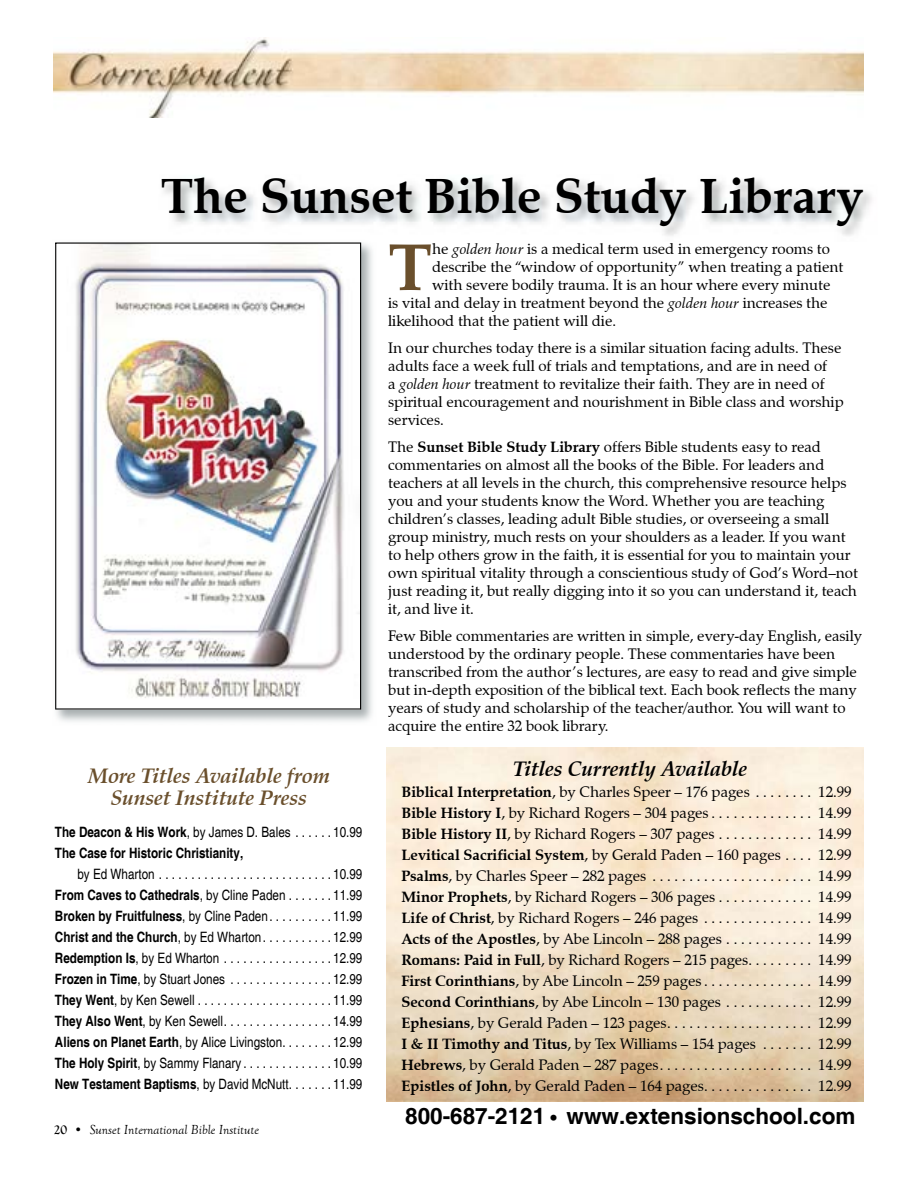
<style>
.page{position:relative;width:918px;height:1188px;background:#fff}
.page>*{position:absolute;margin:0;border:0;box-sizing:border-box;transform-origin:0 0}
.t1{font:700 66.75px "Zapf Calligraphic 801 BT";color:#6a4f2c}
.t2{font:700 49.5px "Zapf Calligraphic 801 BT";color:#000}
.t3{font:700 22.5px "Helvetica";color:#000}
.t4{font:italic 700 21px/22.5px "Zapf Calligraphic 801 BT";color:#6a4f2c;text-align:center}
.t5{font:italic 700 21px "Zapf Calligraphic 801 BT";color:#000}
.t6{font:15px/18px "Zapf Calligraphic 801 BT";color:#000}
.t7{font:condensed 14.25px/21px "Helvetica";color:#000;text-align:justify}
.t8{font:700 condensed 14.25px/21px "Helvetica";color:#000}
.t9{font:italic 13.5px "Goudy Old Style T";color:#000}
.s1{font-weight:400}
.s2{font-weight:700}
.s3{font-weight:700;font-style:normal}
.s4{font-style:italic}
.s5{font-size:18px}
</style>
<div class="page">
<img style="left:53px;top:37px;width:810px;height:81px">
<img style="left:387px;top:748px;width:477px;height:354px">
<img style="left:55px;top:242px;width:317px;height:480px">
<img style="left:55px;top:243px;width:306px;height:467px">
<h2 class="t2" style="left:161px;top:165px;width:704px">The Sunset Bible Study Library</h2>
<h3 class="t4" style="left:88px;top:764px;width:244px">More Titles Available from<br>Sunset Institute Press</h3>
<p class="t8" style="left:55px;top:821px;width:309px">The Deacon &amp; His Work<span class="s1">, by James D. Bales . . . . . . 10.99<br></span>The Case for Historic Christianity,</p>
<p class="t7" style="left:55px;top:863px;width:309px;text-indent:23px">by Ed Wharton . . . . . . . . . . . . . . . . . . . . . . . . . . . 10.99<br><span class="s2">From Caves to Cathedrals</span>, by Cline Paden . . . . . . . 11.99<br><span class="s2">Broken by Fruitfulness</span>, by Cline Paden . . . . . . . . . . 11.99<br><span class="s2">Christ and the Church</span>, by Ed Wharton . . . . . . . . . . . 12.99<br><span class="s2">Redemption Is</span>, by Ed Wharton . . . . . . . . . . . . . . . . . 12.99<br><span class="s2">Frozen in Time</span>, by Stuart Jones . . . . . . . . . . . . . . . . 12.99<br><span class="s2">They Went</span>, by Ken Sewell . . . . . . . . . . . . . . . . . . . . . 11.99<br><span class="s2">They Also Went</span>, by Ken Sewell . . . . . . . . . . . . . . . . . 14.99<br><span class="s2">Aliens on Planet Earth</span>, by Alice Livingston . . . . . . . . 12.99<br><span class="s2">The Holy Spirit</span>, by Sammy Flanary . . . . . . . . . . . . . . 10.99<br><span class="s2">New Testament Baptisms</span>, by David McNutt . . . . . . . 11.99</p>
<p class="t9" style="left:54px;top:1122px;width:207px"><span class="s3">20</span> • Sunset International Bible Institute</p>
<h1 class="t1" style="left:388px;top:226px;width:45px">T</h1>
<p class="t6" style="left:432px;top:240px;width:399px">he <span class="s4">golden hour</span> is a medical term used in emergency rooms to</p>
<p class="t6" style="left:432px;top:258px;width:413px">describe the “window of opportunity” when treating a patient</p>
<p class="t6" style="left:432px;top:276px;width:400px">with severe bodily trauma. It is an hour where every minute</p>
<p class="t6" style="left:388px;top:294px;width:441px">is vital and delay in treatment beyond the <span class="s4">golden hour</span> increases the</p>
<p class="t6" style="left:388px;top:312px;width:229px">likelihood that the patient will die.</p>
<p class="t6" style="left:388px;top:339px;width:457px">In our churches today there is a similar situation facing adults. These adults face a week full of trials and temptations, and are in need of<br>a <span class="s4">golden hour</span> treatment to revitalize their faith. They are in need of spiritual encouragement and nourishment in Bible class and worship services.</p>
<p class="t6" style="left:388px;top:438px;width:471px">The <span class="s2">Sunset Bible Study Library</span> offers Bible students easy to read commentaries on almost all the books of the Bible. For leaders and teachers at all levels in the church, this comprehensive resource helps you and your students know the Word. Whether you are teaching children’s classes, leading adult Bible studies, or overseeing a small group ministry, much rests on your shoulders as a leader. If you want to help others grow in the faith, it is essential for you to maintain your own spiritual vitality through a conscientious study of God’s Word–not just reading it, but really digging into it so you can understand it, teach it, and live it.</p>
<p class="t6" style="left:388px;top:627px;width:475px">Few Bible commentaries are written in simple, every-day English, easily understood by the ordinary people. These commentaries have been transcribed from the author’s lectures, are easy to read and give simple but in-depth exposition of the biblical text. Each book reflects the many years of study and scholarship of the teacher/author. You will want to acquire the entire 32 book library.</p>
<h3 class="t5" style="left:513px;top:756px;width:236px">Titles Currently Available</h3>
<p class="t6" style="left:401px;top:781px;width:451px;line-height:21px;text-align:justify"><span class="s2">Biblical Interpretation</span>, by Charles Speer – 176 pages . . . . . . . . 12.99<br><span class="s2">Bible History I</span>, by Richard Rogers – 304 pages . . . . . . . . . . . . . . 14.99<br><span class="s2">Bible History II</span>, by Richard Rogers – 307 pages . . . . . . . . . . . . . 14.99<br><span class="s2">Levitical Sacrificial System</span>, by Gerald Paden – 160 pages . . . . 12.99<br><span class="s2">Psalms</span>, by Charles Speer – 282 pages . . . . . . . . . . . . . . . . . . . . . . 14.99<br><span class="s2">Minor Prophets</span>, by Richard Rogers – 306 pages . . . . . . . . . . . . . 14.99<br><span class="s2">Life of Christ</span>, by Richard Rogers – 246 pages . . . . . . . . . . . . . . . 14.99<br><span class="s2">Acts of the Apostles</span>, by Abe Lincoln – 288 pages . . . . . . . . . . . . 14.99<br><span class="s2">Romans: Paid in Full</span>, by Richard Rogers – 215 pages . . . . . . . . . 14.99<br><span class="s2">First Corinthians</span>, by Abe Lincoln – 259 pages . . . . . . . . . . . . . . . 14.99<br><span class="s2">Second Corinthians</span>, by Abe Lincoln – 130 pages . . . . . . . . . . . . 12.99<br><span class="s2">Ephesians</span>, by Gerald Paden – 123 pages . . . . . . . . . . . . . . . . . . . . 12.99<br><span class="s2">I &amp; II Timothy and Titus</span>, by Tex Williams – 154 pages . . . . . . . 12.99<br><span class="s2">Hebrews</span>, by Gerald Paden – 287 pages . . . . . . . . . . . . . . . . . . . . . 14.99<br><span class="s2">Epistles of John</span>, by Gerald Paden – 164 pages . . . . . . . . . . . . . . . 12.99</p>
<h3 class="t3" style="left:405px;top:1102px;width:452px">800-687-2121 <span class="s5">•</span> www.extensionschool.com</h3>
</div>
